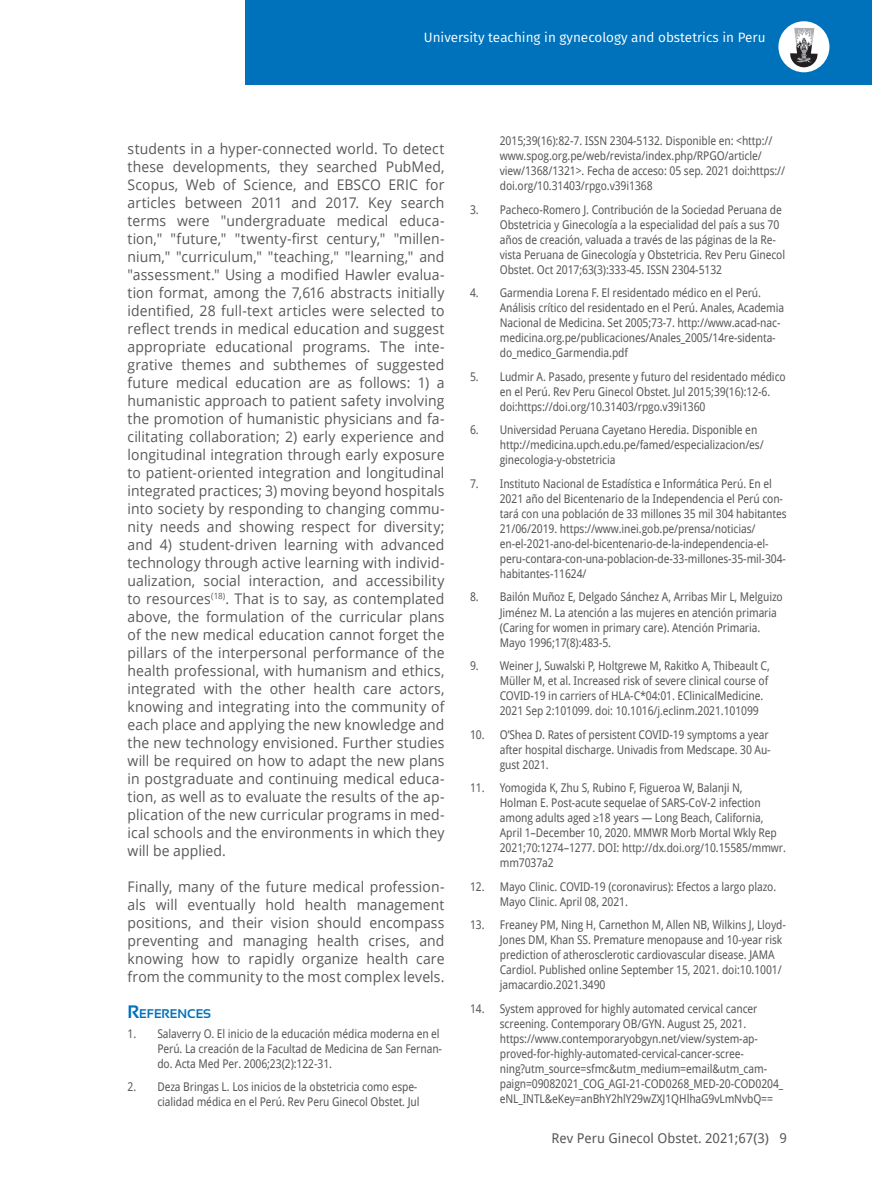
<style>
.page{position:relative;width:872px;height:1191px;background:#fff}
.page>*{position:absolute;margin:0;border:0;box-sizing:border-box;transform-origin:0 0}
.t1{font:14.7px/18px "Open Sans";letter-spacing:.005em;color:#57585a;text-align:justify;scale:.95 1}
.t2{font:13.5px "Fira Sans";color:#fff}
.t3{font:13.5px "Droid Sans";color:#57585a}
.t4{font:700 12.6px "Sansation";color:#0072bc}
.t5{font:12px/15px "Droid Sans";letter-spacing:-.01em;color:#57585a;scale:.9 1}
.s1{font-size:18px}
</style>
<div class="page">
<div style="left:246px;top:0;width:626px;height:85px;background:#0072bc"></div>
<div style="left:778px;top:21px;width:51px;height:51px;background:#fff;border-radius:50%"></div>
<svg style="left:790px;top:28px;width:28px;height:40px"></svg>
<p class="t2" style="left:424px;top:28px;width:343px">University teaching in gynecology and obstetrics in Peru</p>
<p class="t1" style="left:128px;top:139px;width:335px">students in a hyper-connected world. To detect these developments, they searched PubMed, Scopus, Web of Science, and EBSCO ERIC for articles between 2011 and 2017. Key search terms were "undergraduate medical educa&shy;tion," "future," "twenty-first century," "millen&shy;nium," "curriculum," "teaching," "learning," and "assessment." Using a modified Hawler evalua&shy;tion format, among the 7,616 abstracts initially identified, 28 full-text articles were selected to reflect trends in medical education and suggest appropriate educational programs. The inte&shy;grative themes and subthemes of suggested future medical education are as follows: 1) a humanistic approach to patient safety involving the promotion of humanistic physicians and fa&shy;cilitating collaboration; 2) early experience and longitudinal integration through early exposure to patient-oriented integration and longitudinal integrated practices; 3) moving beyond hospitals into society by responding to changing commu&shy;nity needs and showing respect for diversity; and 4) student-driven learning with advanced technology through active learning with individ&shy;ualization, social interaction, and accessibility to resources<sup>(18)</sup>. That is to say, as contemplated above, the formulation of the curricular plans of the new medical education cannot forget the pillars of the interpersonal performance of the health professional, with humanism and ethics, integrated with the other health care actors, knowing and integrating into the community of each place and applying the new knowledge and the new technology envisioned. Further studies will be required on how to adapt the new plans in postgraduate and continuing medical educa&shy;tion, as well as to evaluate the results of the ap&shy;plication of the new curricular programs in med&shy;ical schools and the environments in which they will be applied.</p>
<p class="t1" style="left:128px;top:877px;width:335px">Finally, many of the future medical profession&shy;als will eventually hold health management positions, and their vision should encompass preventing and managing health crises, and knowing how to rapidly organize health care from the community to the most complex levels.</p>
<p class="t4" style="left:128px;top:1007px;width:85px"><span class="s1">R</span>EFERENCES</p>
<p class="t5" style="left:157px;top:1025px;width:318px;text-indent:-30px">1. Salaverry O. El inicio de la educación médica moderna en el<br>Perú. La creación de la Facultad de Medicina de San Fernan&shy;do. Acta Med Per. 2006;23(2):122-31.</p>
<p class="t5" style="left:128px;top:1079px;width:326px;text-align:right">2. Deza Bringas L. Los inicios de la obstetricia como espe&shy;cialidad médica en el Perú. Rev Peru Ginecol Obstet. Jul</p>
<p class="t5" style="left:500px;top:133px;width:318px">2015;39(16):82-7. ISSN 2304-5132. Disponible en: &lt;http:// www.spog.org.pe/web/revista/index.php/RPGO/article/ view/1368/1321&gt;. Fecha de acceso: 05 sep. 2021 doi:https:// doi.org/10.31403/rpgo.v39i1368</p>
<p class="t5" style="left:500px;top:202px;width:318px;text-indent:-30px">3. Pacheco-Romero J. Contribución de la Sociedad Peruana de Obstetricia y Ginecología a la especialidad del país a sus 70 años de creación, valuada a través de las páginas de la Re&shy;vista Peruana de Ginecología y Obstetricia. Rev Peru Ginecol Obstet. Oct 2017;63(3):333-45. ISSN 2304-5132</p>
<p class="t5" style="left:500px;top:285px;width:317px;text-indent:-30px">4. Garmendia Lorena F. El residentado médico en el Perú.<br>Análisis crítico del residentado en el Perú. Anales, Academia Nacional de Medicina. Set 2005;73-7. http://www.acad-nac&shy;medicina.org.pe/publicaciones/Anales_2005/14re-sidenta&shy;do_medico_Garmendia.pdf</p>
<p class="t5" style="left:500px;top:369px;width:319px;text-indent:-30px">5. Ludmir A. Pasado, presente y futuro del residentado médico en el Perú. Rev Peru Ginecol Obstet. Jul 2015;39(16):12-6. doi:https://doi.org/10.31403/rpgo.v39i1360</p>
<p class="t5" style="left:500px;top:422px;width:295px;text-indent:-30px">6. Universidad Peruana Cayetano Heredia. Disponible en http://medicina.upch.edu.pe/famed/especializacion/es/ ginecologia-y-obstetricia</p>
<p class="t5" style="left:500px;top:476px;width:320px;text-indent:-30px">7. Instituto Nacional de Estadística e Informática Perú. En el 2021 año del Bicentenario de la Independencia el Perú con&shy;tará con una población de 33 millones 35 mil 304 habitantes 21/06/2019. https://www.inei.gob.pe/prensa/noticias/ en-el-2021-ano-del-bicentenario-de-la-independencia-el&shy;peru-contara-con-una-poblacion-de-33-millones-35-mil-304- habitantes-11624/</p>
<p class="t5" style="left:500px;top:589px;width:316px;text-indent:-30px">8. Bailón Muñoz E, Delgado Sánchez A, Arribas Mir L, Melguizo Jiménez M. La atención a las mujeres en atención primaria (Caring for women in primary care). Atención Primaria.<br>Mayo 1996;17(8):483-5.</p>
<p class="t5" style="left:500px;top:658px;width:301px;text-indent:-30px">9. Weiner J, Suwalski P, Holtgrewe M, Rakitko A, Thibeault C, Müller M, et al. Increased risk of severe clinical course of COVID-19 in carriers of HLA-C*04:01. EClinicalMedicine.<br>2021 Sep 2:101099. doi: 10.1016/j.eclinm.2021.101099</p>
<p class="t5" style="left:500px;top:726px;width:302px;text-indent:-30px">10. O’Shea D. Rates of persistent COVID-19 symptoms a year after hospital discharge. Univadis from Medscape. 30 Au&shy;gust 2021.</p>
<p class="t5" style="left:500px;top:780px;width:319px;text-indent:-30px">11. Yomogida K, Zhu S, Rubino F, Figueroa W, Balanji N,<br>Holman E. Post-acute sequelae of SARS-CoV-2 infection among adults aged ≥18 years — Long Beach, California, April 1–December 10, 2020. MMWR Morb Mortal Wkly Rep 2021;70:1274–1277. DOI: http://dx.doi.org/10.15585/mmwr. mm7037a2</p>
<p class="t5" style="left:500px;top:878px;width:309px;text-indent:-30px">12. Mayo Clinic. COVID-19 (coronavirus): Efectos a largo plazo.<br>Mayo Clinic. April 08, 2021.</p>
<p class="t5" style="left:500px;top:917px;width:319px;text-indent:-30px">13. Freaney PM, Ning H, Carnethon M, Allen NB, Wilkins J, Lloyd-Jones DM, Khan SS. Premature menopause and 10-year risk prediction of atherosclerotic cardiovascular disease. JAMA Cardiol. Published online September 15, 2021. doi:10.1001/ jamacardio.2021.3490</p>
<p class="t5" style="left:500px;top:1000px;width:316px;text-indent:-30px">14. System approved for highly automated cervical cancer screening. Contemporary OB/GYN. August 25, 2021. https://www.contemporaryobgyn.net/view/system-ap&shy;proved-for-highly-automated-cervical-cancer-scree&shy;ning?utm_source=sfmc&amp;utm_medium=email&amp;utm_cam&shy;paign=09082021_COG_AGI-21-COD0268_MED-20-COD0204_ eNL_INTL&amp;eKey=anBhY2hlY29wZXJ1QHlhaG9vLmNvbQ==</p>
<p class="t3" style="left:551px;top:1128px;width:237px">Rev Peru Ginecol Obstet. 2021;67(3) 9</p>
</div>
